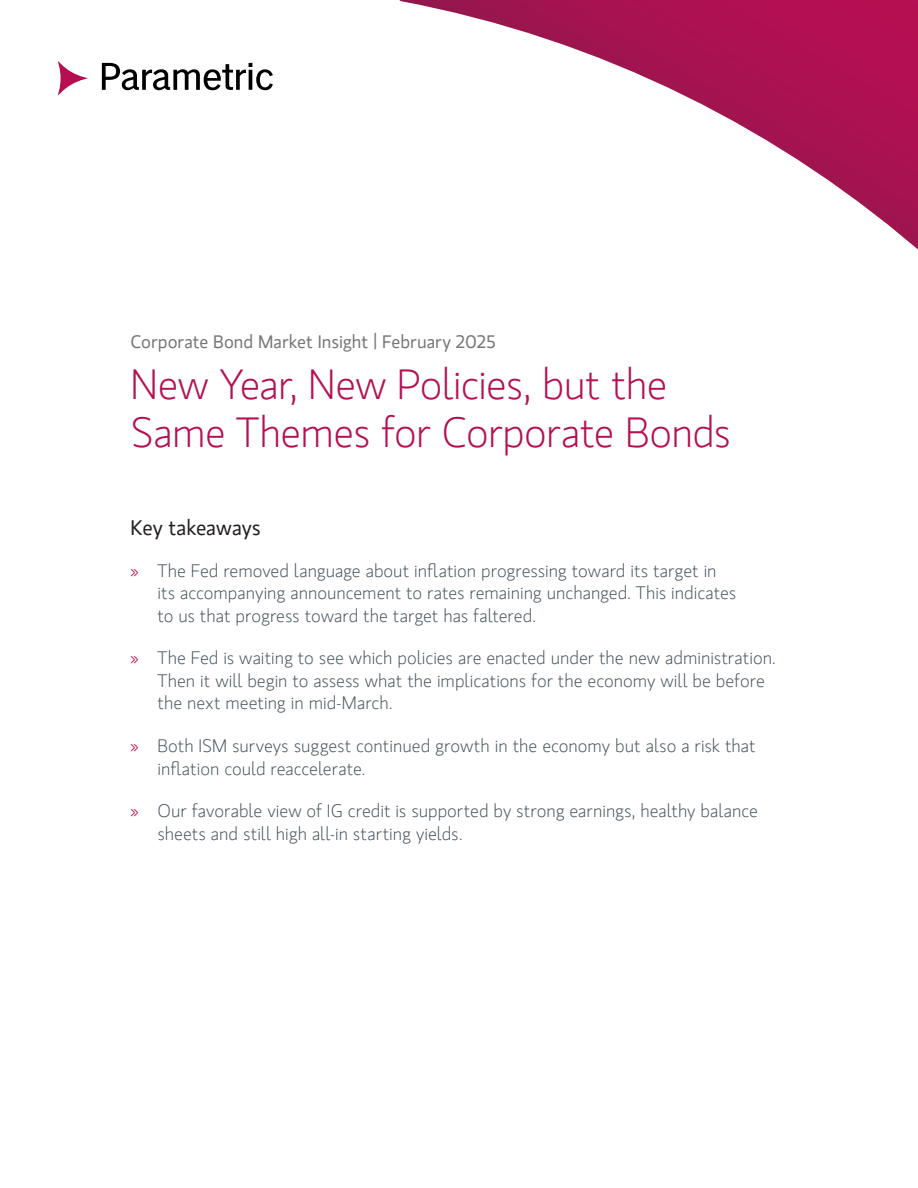
<style>
.page{position:relative;width:918px;height:1188px;background:#fff}
.page>*{position:absolute;margin:0;border:0;box-sizing:border-box;transform-origin:0 0}
.Title_28_Light{font:300 42px/48px "MS Gloriola II Std";letter-spacing:-.015em;color:#b50f52}
.Key_Takeaways_Header{font:21px "MS Gloriola II Std";letter-spacing:-.005em;color:#231f20}
.Intro_Paragraph_-_Kay_Takeaways{font:300 18px/22.5px "MS Gloriola II Std";color:#46535c}
.Month_Year_Eyebrow{font:18px "MS Gloriola II Std";color:#767676}
.s1{color:#b50f52}
</style>
<div class="page">
<svg style="left:102px;top:63px;width:171px;height:27px"></svg>
<svg style="left:58px;top:61px;width:30px;height:35px"></svg>
<svg style="left:400px;top:0;width:518px;height:250px"></svg>
<p class="Month_Year_Eyebrow" style="left:130px;top:329px;width:367px">Corporate Bond Market Insight | February 2025</p>
<p class="Title_28_Light" style="left:130px;top:360px;width:602px">New Year, New Policies, but the<br>Same Themes for Corporate Bonds</p>
<p class="Key_Takeaways_Header" style="left:130px;top:513px;width:132px">Key takeaways</p>
<p class="Intro_Paragraph_-_Kay_Takeaways" style="left:158px;top:559px;width:580px;text-indent:-27px"><span class="s1">»</span> The Fed removed language about inflation progressing toward its target in its accompanying announcement to rates remaining unchanged. This indicates to us that progress toward the target has faltered.</p>
<p class="Intro_Paragraph_-_Kay_Takeaways" style="left:158px;top:647px;width:620px;text-indent:-27px"><span class="s1">»</span> The Fed is waiting to see which policies are enacted under the new administration.<br>Then it will begin to assess what the implications for the economy will be before the next meeting in mid-March.</p>
<p class="Intro_Paragraph_-_Kay_Takeaways" style="left:158px;top:734px;width:600px;text-indent:-27px"><span class="s1">»</span> Both ISM surveys suggest continued growth in the economy but also a risk that inflation could reaccelerate.</p>
<p class="Intro_Paragraph_-_Kay_Takeaways" style="left:158px;top:800px;width:602px;text-indent:-27px"><span class="s1">»</span> Our favorable view of IG credit is supported by strong earnings, healthy balance sheets and still high all-in starting yields.</p>
</div>
